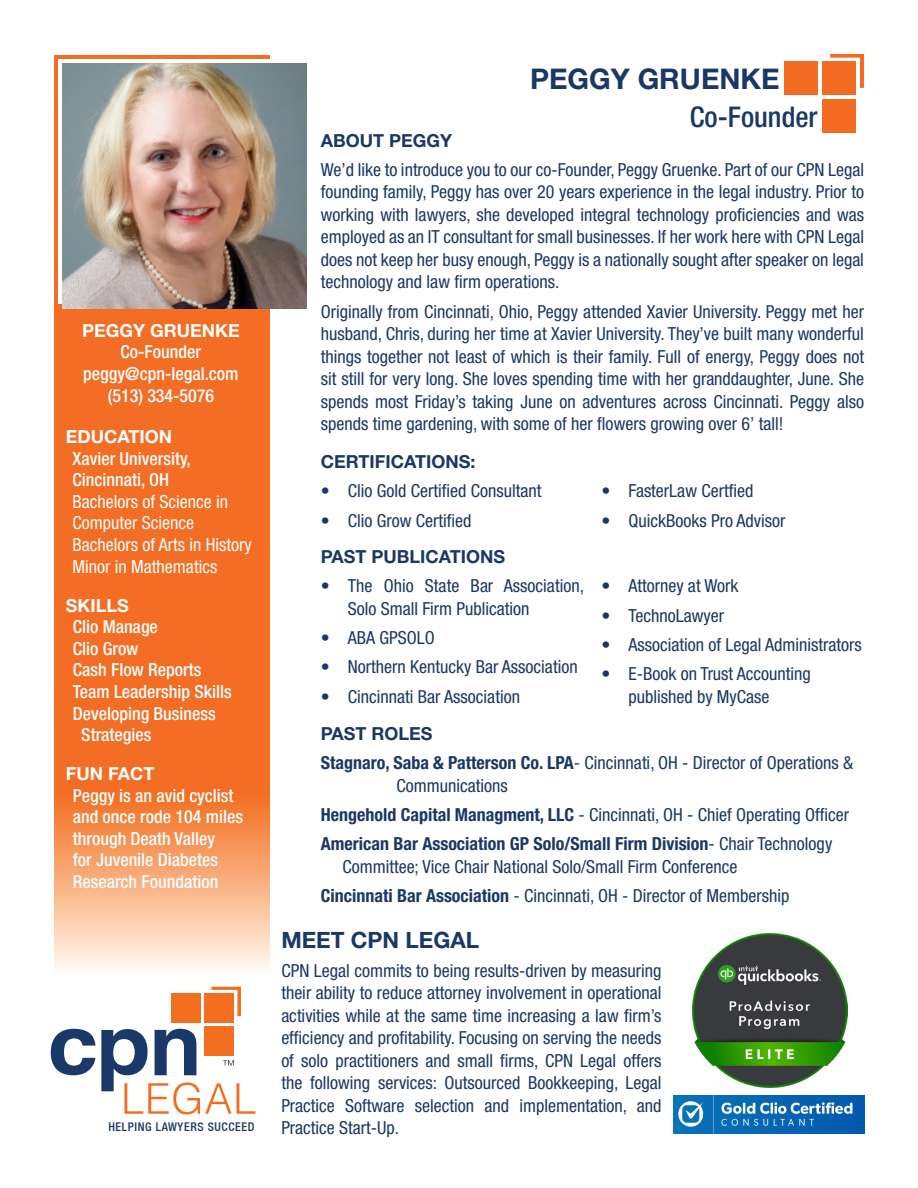
<style>
.page{position:relative;width:918px;height:1188px;background:#fff}
.page>*{position:absolute;margin:0;border:0;box-sizing:border-box;transform-origin:0 0}
.t1{font:700 28.5px "Helvetica Neue LT Std";color:#1a3867}
.t2{font:500 condensed 28.5px "Helvetica Neue LT Std";color:#1a3867}
.t3{font:700 22.5px "Helvetica Neue LT Std";color:#1a3867}
.t4{font:condensed 18px/22.5px "Helvetica Neue LT Std";color:#1a3867}
.t5{font:500 condensed 18px/21.6px "Helvetica Neue LT Std";color:#fff}
.t6{font:condensed 18px/21.6px "Helvetica Neue LT Std";color:#fff}
.t7{font:700 18px "Helvetica Neue LT Std";color:#1a3867}
.t8{font:700 18px "Helvetica Neue LT Std";color:#fff}
.t9{font:500 condensed 12px "Helvetica Neue";letter-spacing:.05em;color:#1a3868}
.s1{font-weight:700}
</style>
<div class="page">
<div style="left:54px;top:55px;width:216px;height:750px;background:#f36d24"></div>
<div style="left:54px;top:793px;width:216px;height:182px;background:linear-gradient(to bottom,#f36c1b,#fff9f0)"></div>
<div style="left:58px;top:59px;width:245px;height:245px;background:#fff"></div>
<img style="left:62px;top:63px;width:245px;height:245px">
<div style="left:784px;top:62px;width:34px;height:33px;background:#f36c21"></div>
<div style="left:822px;top:99px;width:34px;height:34px;background:#f36c21"></div>
<div style="left:822px;top:62px;width:34px;height:33px;background:#f36c21"></div>
<svg style="left:830px;top:54px;width:34px;height:34px"></svg>
<img style="left:673px;top:1095px;width:191px;height:38px">
<img style="left:692px;top:933px;width:156px;height:155px">
<svg style="left:51px;top:1029px;width:204px;height:86px"></svg>
<div style="left:171px;top:993px;width:30px;height:30px;background:#f26e21"></div>
<div style="left:204px;top:1026px;width:30px;height:30px;background:#f26e21"></div>
<div style="left:204px;top:993px;width:30px;height:30px;background:#f26e21"></div>
<svg style="left:211px;top:987px;width:30px;height:29px"></svg>
<p class="t8" style="left:82px;top:319px;width:159px">PEGGY GRUENKE</p>
<p class="t5" style="left:121px;top:341px;width:82px">Co-Founder</p>
<p class="t5" style="left:83px;top:363px;width:157px">peggy@cpn-legal.com</p>
<p class="t5" style="left:108px;top:384px;width:108px">(513) 334-5076</p>
<p class="t8" style="left:66px;top:426px;width:108px">EDUCATION</p>
<p class="t5" style="left:72px;top:447px;width:120px">Xavier University,<br>Cincinnati, OH</p>
<p class="t6" style="left:72px;top:491px;width:157px">Bachelors of Science in<br>Computer Science</p>
<p class="t6" style="left:72px;top:534px;width:181px">Bachelors of Arts in History</p>
<p class="t6" style="left:72px;top:555px;width:146px">Minor in Mathematics</p>
<p class="t8" style="left:66px;top:594px;width:65px">SKILLS</p>
<p class="t5" style="left:73px;top:616px;width:87px">Clio Manage</p>
<p class="t5" style="left:73px;top:637px;width:67px">Clio Grow</p>
<p class="t5" style="left:73px;top:659px;width:130px">Cash Flow Reports</p>
<p class="t5" style="left:73px;top:681px;width:161px">Team Leadership Skills</p>
<p class="t5" style="left:81px;top:702px;width:136px;text-indent:-9px">Developing Business<br>Strategies</p>
<p class="t8" style="left:66px;top:763px;width:90px">FUN FACT</p>
<p class="t5" style="left:73px;top:784px;width:172px">Peggy is an avid cyclist and once rode 104 miles through Death Valley<br>for Juvenile Diabetes<br>Research Foundation</p>
<p class="t9" style="left:108px;top:1119px;width:148px">HELPING LAWYERS SUCCEED</p>
<p class="t1" style="left:530px;top:61px;width:251px">PEGGY GRUENKE</p>
<p class="t2" style="left:690px;top:100px;width:129px">Co-Founder</p>
<p class="t7" style="left:321px;top:129px;width:133px">ABOUT PEGGY</p>
<p class="t4" style="left:321px;top:158px;width:545px;text-align:justify">We’d like to introduce you to our co-Founder, Peggy Gruenke. Part of our CPN Legal founding family, Peggy has over 20 years experience in the legal industry. Prior to working with lawyers, she developed integral technology proficiencies and was employed as an IT consultant for small businesses. If her work here with CPN Legal does not keep her busy enough, Peggy is a nationally sought after speaker on legal technology and law firm operations.</p>
<p class="t4" style="left:321px;top:300px;width:545px;text-align:justify">Originally from Cincinnati, Ohio, Peggy attended Xavier University. Peggy met her husband, Chris, during her time at Xavier University. They’ve built many wonderful things together not least of which is their family. Full of energy, Peggy does not sit still for very long. She loves spending time with her granddaughter, June. She spends most Friday’s taking June on adventures across Cincinnati. Peggy also spends time gardening, with some of her flowers growing over 6’ tall!</p>
<p class="t7" style="left:321px;top:450px;width:156px">CERTIFICATIONS:</p>
<p class="t4" style="left:321px;top:480px;width:222px">• Clio Gold Certified Consultant</p>
<p class="t4" style="left:321px;top:509px;width:152px">• Clio Grow Certified</p>
<p class="t7" style="left:321px;top:546px;width:186px">PAST PUBLICATIONS</p>
<p class="t4" style="left:348px;top:575px;width:238px;text-indent:-27px">• The Ohio State Bar Association,<br>Solo Small Firm Publication</p>
<p class="t4" style="left:321px;top:627px;width:115px">• ABA GPSOLO</p>
<p class="t4" style="left:321px;top:656px;width:259px">• Northern Kentucky Bar Association</p>
<p class="t4" style="left:321px;top:685px;width:201px">• Cincinnati Bar Association</p>
<p class="t4" style="left:601px;top:480px;width:154px">• FasterLaw Certfied</p>
<p class="t4" style="left:601px;top:509px;width:186px">• QuickBooks Pro Advisor</p>
<p class="t4" style="left:601px;top:575px;width:139px">• Attorney at Work</p>
<p class="t4" style="left:601px;top:604px;width:124px">• TechnoLawyer</p>
<p class="t4" style="left:601px;top:633px;width:262px">• Association of Legal Administrators</p>
<p class="t4" style="left:628px;top:663px;width:184px;text-indent:-27px">• E-Book on Trust Accounting published by MyCase</p>
<p class="t7" style="left:321px;top:723px;width:113px">PAST ROLES</p>
<p class="t4" style="left:396px;top:752px;width:458px;text-indent:-76px"><span class="s1">Stagnaro, Saba &amp; Patterson Co. LPA</span>- Cincinnati, OH - Director of Operations &amp;<br>Communications</p>
<p class="t4" style="left:321px;top:803px;width:530px"><span class="s1">Hengehold Capital Managment, LLC</span> - Cincinnati, OH - Chief Operating Officer</p>
<p class="t4" style="left:342px;top:833px;width:492px;text-indent:-22px"><span class="s1">American Bar Association GP Solo/Small Firm Division</span>- Chair Technology<br>Committee; Vice Chair National Solo/Small Firm Conference</p>
<p class="t4" style="left:321px;top:884px;width:470px"><span class="s1">Cincinnati Bar Association</span> - Cincinnati, OH - Director of Membership</p>
<p class="t3" style="left:281px;top:926px;width:199px">MEET CPN LEGAL</p>
<p class="t4" style="left:281px;top:959px;width:382px;text-align:justify">CPN Legal commits to being results-driven by measuring their ability to reduce attorney involvement in operational activities while at the same time increasing a law firm’s efficiency and profitability. Focusing on serving the needs of solo practitioners and small firms, CPN Legal offers the following services: Outsourced Bookkeeping, Legal Practice Software selection and implementation, and Practice Start-Up.</p>
</div>
